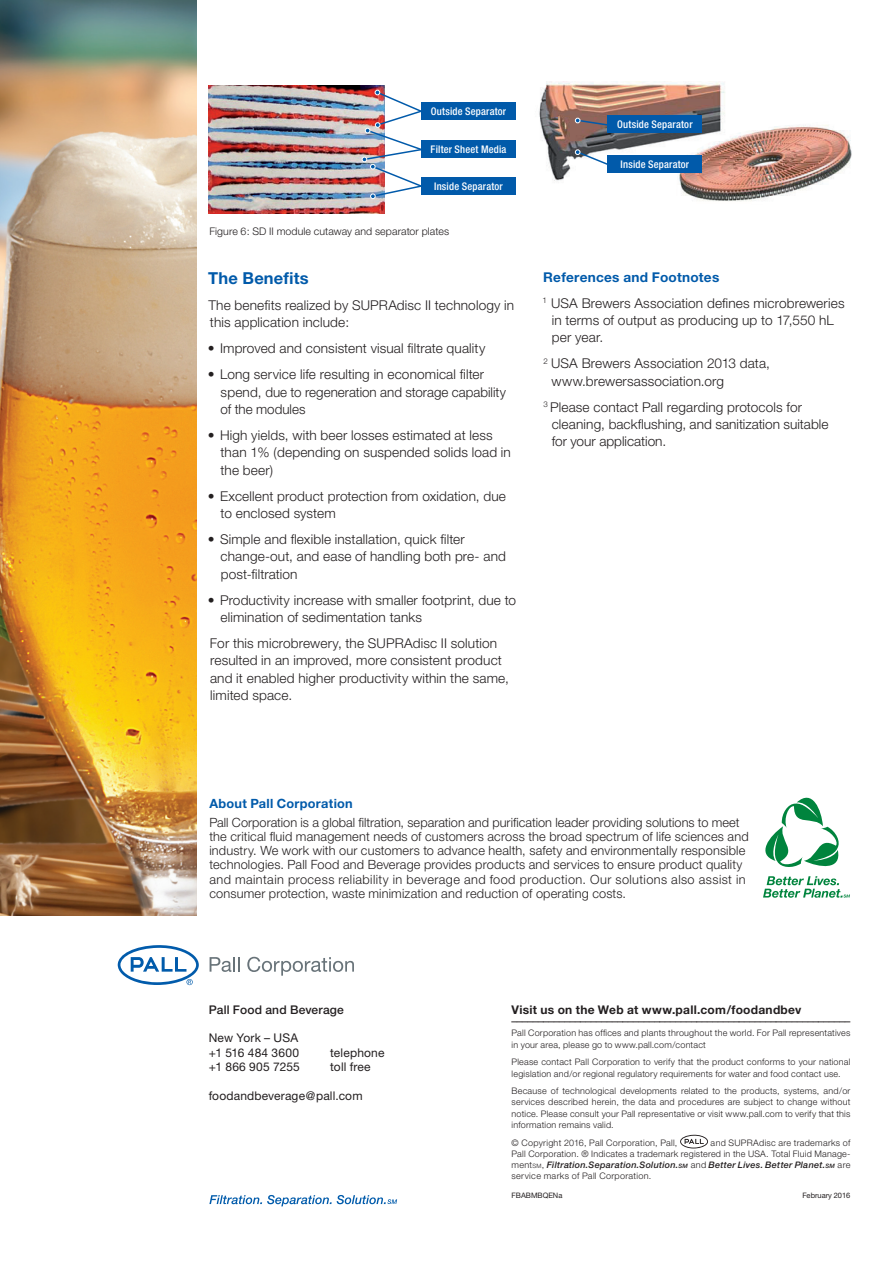
<style>
.page{position:relative;width:893px;height:1263px;background:#fff}
.page>*{position:absolute;margin:0;border:0;box-sizing:border-box;transform-origin:0 0}
.t1{font:700 16.5px "Helvetica Neue";letter-spacing:.01em;color:#015aaa}
.t2{font:300 13.5px/17.4px "Helvetica Neue";letter-spacing:.01em;color:#231f20}
.t3{font:300 12.75px/14.2px "Helvetica Neue";letter-spacing:.01em;color:#231f20}
.t4{font:700 12.75px "Helvetica Neue";letter-spacing:.02em;color:#015aaa}
.t5{font:12px/14.4px "Helvetica Neue";letter-spacing:.015em;color:#231f20}
.t6{font:700 12px "Helvetica Neue";letter-spacing:.025em;color:#231f20}
.t7{font:500 12px "Helvetica Neue";letter-spacing:.015em;color:#231f20}
.t8{font:11.25px "Helvetica Neue";color:#231f20}
.t9{font:500 condensed 10.5px "Helvetica Neue";letter-spacing:.02em;color:#fff}
.t10{font:300 10.5px "Helvetica Neue";letter-spacing:.01em;color:#231f20}
.t11{font:300 9px/11.2px "Helvetica Neue";letter-spacing:.025em;color:#231f20}
.t12{font:7.5px "Helvetica Neue";color:#231f20}
.s1{font-weight:700;color:#015aaa}
.s2{font-size:6px}
.s3{font-weight:500;font-style:italic}
.s4{font-weight:500;font-style:italic;font-size:6px}
</style>
<div class="page">
<svg style="left:680px;top:1135px;width:28px;height:13px"></svg>
<svg style="left:210px;top:957px;width:29px;height:15px"></svg>
<svg style="left:247px;top:957px;width:107px;height:19px"></svg>
<svg style="left:118px;top:945px;width:81px;height:40px"></svg>
<svg style="left:209px;top:1195px;width:188px;height:11px"></svg>
<img style="left:209px;top:85px;width:175px;height:129px">
<div style="left:421px;top:102px;width:95px;height:18px;background:#015aaa"></div>
<div style="left:421px;top:140px;width:95px;height:18px;background:#015aaa"></div>
<div style="left:421px;top:177px;width:95px;height:18px;background:#015aaa"></div>
<img style="left:362px;top:90px;width:59px;height:109px">
<img style="left:539px;top:81px;width:186px;height:100px">
<img style="left:675px;top:119px;width:177px;height:82px">
<div style="left:607px;top:155px;width:95px;height:18px;background:#015aaa"></div>
<div style="left:607px;top:115px;width:95px;height:18px;background:#015aaa"></div>
<svg style="left:575px;top:150px;width:35px;height:17px"></svg>
<svg style="left:575px;top:118px;width:32px;height:9px"></svg>
<svg style="left:763px;top:797px;width:87px;height:101px"></svg>
<img style="left:0;top:0;width:197px;height:915px">
<p class="t9" style="left:431px;top:105px;width:77px">Outside Separator</p>
<p class="t9" style="left:431px;top:143px;width:77px">Filter Sheet Media</p>
<p class="t9" style="left:434px;top:180px;width:70px">Inside Separator</p>
<p class="t10" style="left:209px;top:225px;width:241px">Figure 6: SD II module cutaway and separator plates</p>
<p class="t1" style="left:208px;top:268px;width:102px">The Benefits</p>
<p class="t2" style="left:208px;top:296px;width:307px">The benefits realized by SUPRAdisc II technology in this application include:</p>
<p class="t2" style="left:208px;top:339px;width:279px">• Improved and consistent visual filtrate quality</p>
<p class="t2" style="left:221px;top:365px;width:287px;text-indent:-13px">• Long service life resulting in economical filter spend, due to regeneration and storage capability of the modules</p>
<p class="t2" style="left:221px;top:426px;width:292px;text-indent:-13px">• High yields, with beer losses estimated at less than 1% (depending on suspended solids load in the beer)</p>
<p class="t2" style="left:221px;top:487px;width:287px;text-indent:-13px">• Excellent product protection from oxidation, due to enclosed system</p>
<p class="t2" style="left:221px;top:530px;width:287px;text-indent:-13px">• Simple and flexible installation, quick filter change-out, and ease of handling both pre- and post-filtration</p>
<p class="t2" style="left:221px;top:591px;width:297px;text-indent:-13px">• Productivity increase with smaller footprint, due to elimination of sedimentation tanks</p>
<p class="t2" style="left:210px;top:634px;width:300px">For this microbrewery, the SUPRAdisc II solution resulted in an improved, more consistent product and it enabled higher productivity within the same, limited space.</p>
<p class="t9" style="left:617px;top:118px;width:77px">Outside Separator</p>
<p class="t9" style="left:621px;top:158px;width:70px">Inside Separator</p>
<p class="t2" style="left:543px;top:264px;width:304px;line-height:26px"><span class="s1">References and Footnotes<br></span><sup>1</sup> USA Brewers Association defines microbreweries</p>
<p class="t2" style="left:552px;top:311px;width:283px">in terms of output as producing up to 17,550 hL per year.</p>
<p class="t2" style="left:552px;top:354px;width:220px;text-indent:-8px"><sup>2</sup> USA Brewers Association 2013 data, www.brewersassociation.org</p>
<p class="t2" style="left:552px;top:398px;width:278px;text-indent:-8px"><sup>3</sup> Please contact Pall regarding protocols for cleaning, backflushing, and sanitization suitable for your application.</p>
<p class="t4" style="left:209px;top:796px;width:145px">About Pall Corporation</p>
<p class="t3" style="left:209px;top:814px;width:541px">Pall Corporation is a global filtration, separation and purification leader providing solutions to meet the critical fluid management needs of customers across the broad spectrum of life sciences and industry. We work with our customers to advance health, safety and environmentally responsible technologies. Pall Food and Beverage provides products and services to ensure product quality and maintain process reliability in beverage and food production. Our solutions also assist in consumer protection, waste minimization and reduction of operating costs.</p>
<p class="t7" style="left:209px;top:1002px;width:137px">Pall Food and Beverage</p>
<p class="t5" style="left:209px;top:1031px;width:92px">New York – USA +1 516 484 3600</p>
<p class="t5" style="left:330px;top:1045px;width:56px">telephone</p>
<p class="t5" style="left:209px;top:1059px;width:93px">+1 866 905 7255</p>
<p class="t5" style="left:330px;top:1059px;width:42px">toll free</p>
<p class="t5" style="left:209px;top:1088px;width:155px">foodandbeverage@pall.com</p>
<p class="t6" style="left:512px;top:1002px;width:291px">Visit us on the Web at www.pall.com/foodandbev</p>
<p class="t8" style="left:512px;top:1014px;width:340px">––––––––––––––––––––––––––––––––––––––––––––––––––––––––––––––––</p>
<p class="t11" style="left:512px;top:1027px;width:340px">Pall Corporation has offices and plants throughout the world. For Pall representatives in your area, please go to www.pall.com/contact</p>
<p class="t11" style="left:512px;top:1056px;width:340px">Please contact Pall Corporation to verify that the product conforms to your national legislation and/or regional regulatory requirements for water and food contact use.</p>
<p class="t11" style="left:512px;top:1085px;width:340px;text-align:justify">Because of technological developments related to the products, systems, and/or services described herein, the data and procedures are subject to change without notice. Please consult your Pall representative or visit www.pall.com to verify that this information remains valid.</p>
<p class="t11" style="left:512px;top:1136px;width:167px">© Copyright 2016, Pall Corporation, Pall,</p>
<p class="t11" style="left:512px;top:1136px;width:340px;text-align:justify;text-indent:199px">and SUPRAdisc are trademarks of Pall Corporation. ® Indicates a trademark registered in the USA. Total Fluid Manage&shy;ment<span class="s2">SM</span>, <span class="s3">Filtration.Separation.Solution.</span><span class="s4">SM</span> and <span class="s3">Better Lives. Better Planet.</span><span class="s4">SM</span> are service marks of Pall Corporation.</p>
<p class="t12" style="left:512px;top:1191px;width:52px">FBABMBQENa</p>
<p class="t12" style="left:802px;top:1191px;width:50px">February 2016</p>
</div>
